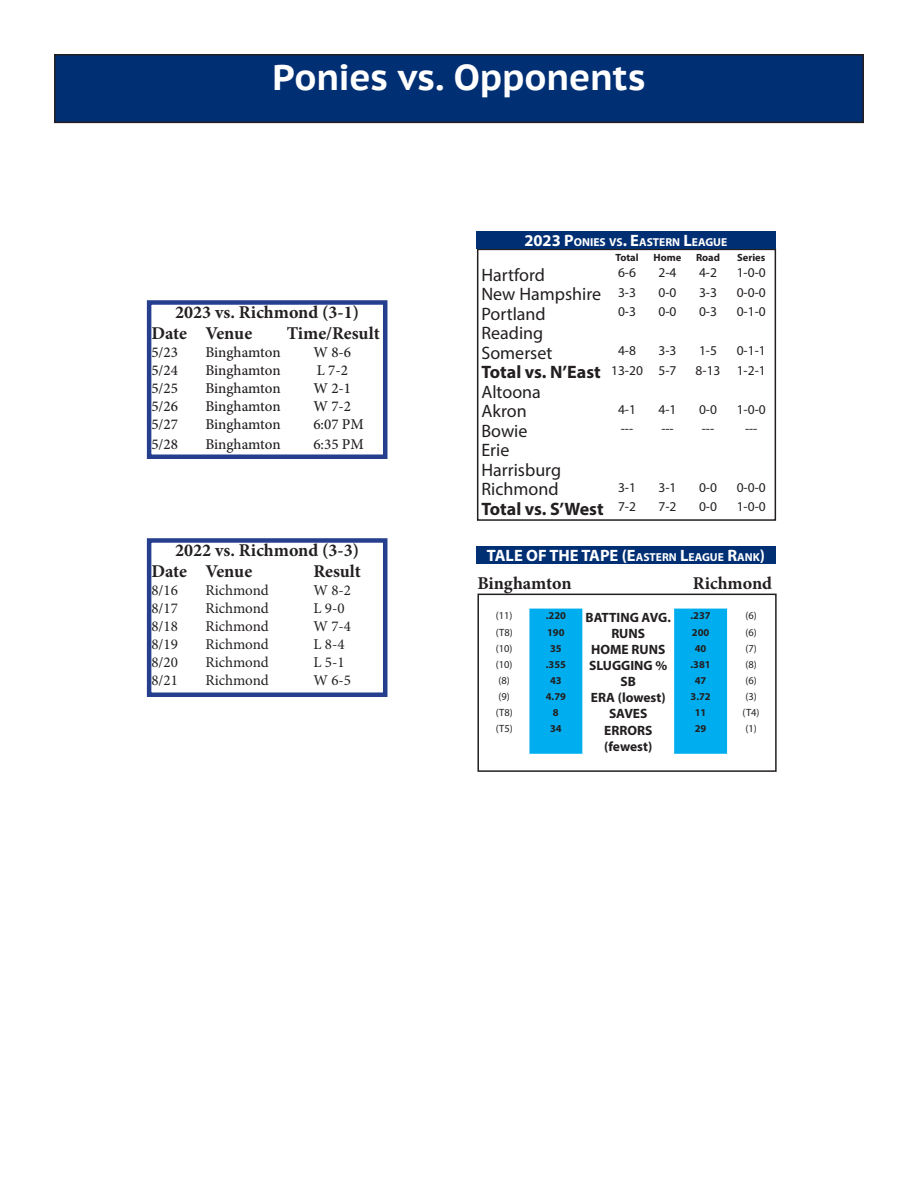
<style>
.page{position:relative;width:918px;height:1188px;background:#fff}
.page>*{position:absolute;margin:0;border:0;box-sizing:border-box;transform-origin:0 0}
.t1{font:700 36px "PT Sans Caption";letter-spacing:-.005em;color:#fff}
.t2{font:700 18px "Minion Pro";color:#231f20}
.t3{font:18px "Myriad Pro";color:#231f20}
.t4{font:700 18px "Myriad Pro";color:#231f20}
.t5{font:700 16.5px "Myriad Pro";color:#fff}
.t6{font:500 15px "Minion Pro";letter-spacing:-.005em;color:#231f20}
.t7{font:15px "Minion Pro";color:#231f20}
.t8{font:13.5px "Myriad Pro";color:#231f20}
.t9{font:700 13.5px "Myriad Pro";color:#231f20}
.t10{font:700 11.55px "Myriad Pro";color:#fff}
.t11{font:700 10.5px "Myriad Pro";color:#231f20}
.t12{font:10.5px "Myriad Pro";color:#231f20}
.s1{font-size:16.5px}
.s2{font-size:11.55px}
</style>
<div class="page">
<div style="left:55px;top:55px;width:808px;height:67px;background:#002f73"></div>
<div style="left:54px;top:54px;width:810px;height:69px;border:2px solid #231f20"></div>
<div style="left:477px;top:249px;width:299px;height:272px;border:2px solid #231f20"></div>
<div style="left:476px;top:231px;width:299px;height:18px;background:#002f73"></div>
<div style="left:529px;top:609px;width:53px;height:145px;background:#00aeef"></div>
<div style="left:674px;top:609px;width:53px;height:145px;background:#00aeef"></div>
<div style="left:477px;top:594px;width:300px;height:178px;border:2px solid #231f20"></div>
<div style="left:476px;top:546px;width:300px;height:18px;background:#002f73"></div>
<div style="left:147px;top:538px;width:240px;height:159px;border:4px solid #253f8e"></div>
<div style="left:147px;top:300px;width:240px;height:159px;border:4px solid #253f8e"></div>
<p class="t1" style="left:273px;top:53px;width:374px">Ponies vs. Opponents</p>
<p class="t10" style="left:524px;top:235px;width:203px"><span class="s1">2023 P</span>ONIES VS<span class="s1">. E</span>ASTERN <span class="s1">L</span>EAGUE</p>
<p class="t2" style="left:175px;top:299px;width:185px">2023 vs. Richmond (3-1)</p>
<p class="t2" style="left:151px;top:321px;width:102px">Date Venue</p>
<p class="t2" style="left:287px;top:321px;width:95px">Time/Result</p>
<p class="t6" style="left:151px;top:343px;width:28px">5/23</p>
<p class="t6" style="left:205px;top:343px;width:77px">Binghamton</p>
<p class="t6" style="left:313px;top:343px;width:39px">W 8-6</p>
<p class="t6" style="left:151px;top:361px;width:28px">5/24</p>
<p class="t6" style="left:205px;top:361px;width:77px">Binghamton</p>
<p class="t6" style="left:317px;top:361px;width:33px">L 7-2</p>
<p class="t6" style="left:151px;top:379px;width:28px">5/25</p>
<p class="t6" style="left:205px;top:379px;width:77px">Binghamton</p>
<p class="t6" style="left:313px;top:379px;width:39px">W 2-1</p>
<p class="t6" style="left:151px;top:397px;width:28px">5/26</p>
<p class="t6" style="left:205px;top:397px;width:77px">Binghamton</p>
<p class="t6" style="left:313px;top:397px;width:39px">W 7-2</p>
<p class="t6" style="left:151px;top:415px;width:28px">5/27</p>
<p class="t6" style="left:205px;top:415px;width:77px">Binghamton</p>
<p class="t6" style="left:313px;top:415px;width:52px">6:07 PM</p>
<p class="t6" style="left:151px;top:434px;width:28px">5/28</p>
<p class="t6" style="left:205px;top:434px;width:77px">Binghamton</p>
<p class="t6" style="left:313px;top:434px;width:52px">6:35 PM</p>
<p class="t2" style="left:175px;top:537px;width:185px">2022 vs. Richmond (3-3)</p>
<p class="t2" style="left:151px;top:559px;width:102px">Date Venue</p>
<p class="t2" style="left:313px;top:559px;width:49px">Result</p>
<p class="t7" style="left:151px;top:581px;width:28px">8/16</p>
<p class="t7" style="left:205px;top:581px;width:65px">Richmond</p>
<p class="t7" style="left:313px;top:581px;width:39px">W 8-2</p>
<p class="t7" style="left:151px;top:599px;width:28px">8/17</p>
<p class="t7" style="left:205px;top:599px;width:65px">Richmond</p>
<p class="t7" style="left:313px;top:599px;width:33px">L 9-0</p>
<p class="t7" style="left:151px;top:617px;width:28px">8/18</p>
<p class="t7" style="left:205px;top:617px;width:65px">Richmond</p>
<p class="t7" style="left:313px;top:617px;width:39px">W 7-4</p>
<p class="t7" style="left:151px;top:635px;width:28px">8/19</p>
<p class="t7" style="left:205px;top:635px;width:65px">Richmond</p>
<p class="t7" style="left:313px;top:635px;width:33px">L 8-4</p>
<p class="t7" style="left:151px;top:653px;width:28px">8/20</p>
<p class="t7" style="left:205px;top:653px;width:65px">Richmond</p>
<p class="t7" style="left:313px;top:653px;width:33px">L 5-1</p>
<p class="t7" style="left:151px;top:671px;width:28px">8/21</p>
<p class="t7" style="left:205px;top:671px;width:65px">Richmond</p>
<p class="t7" style="left:313px;top:671px;width:39px">W 6-5</p>
<p class="t11" style="left:615px;top:251px;width:25px">Total</p>
<p class="t11" style="left:654px;top:251px;width:29px">Home</p>
<p class="t11" style="left:696px;top:251px;width:26px">Road</p>
<p class="t11" style="left:737px;top:251px;width:30px">Series</p>
<p class="t3" style="left:481px;top:264px;width:65px">Hartford</p>
<p class="t8" style="left:618px;top:265px;width:19px">6-6</p>
<p class="t8" style="left:659px;top:265px;width:19px">2-4</p>
<p class="t8" style="left:699px;top:265px;width:19px">4-2</p>
<p class="t8" style="left:737px;top:265px;width:31px">1-0-0</p>
<p class="t3" style="left:481px;top:283px;width:121px">New Hampshire</p>
<p class="t8" style="left:618px;top:284px;width:19px">3-3</p>
<p class="t8" style="left:659px;top:284px;width:19px">0-0</p>
<p class="t8" style="left:699px;top:284px;width:19px">3-3</p>
<p class="t8" style="left:737px;top:284px;width:31px">0-0-0</p>
<p class="t3" style="left:481px;top:303px;width:66px">Portland</p>
<p class="t8" style="left:618px;top:304px;width:19px">0-3</p>
<p class="t8" style="left:659px;top:304px;width:19px">0-0</p>
<p class="t8" style="left:699px;top:304px;width:19px">0-3</p>
<p class="t8" style="left:737px;top:304px;width:31px">0-1-0</p>
<p class="t3" style="left:481px;top:322px;width:63px">Reading</p>
<p class="t3" style="left:481px;top:342px;width:72px">Somerset</p>
<p class="t8" style="left:618px;top:343px;width:19px">4-8</p>
<p class="t8" style="left:659px;top:343px;width:19px">3-3</p>
<p class="t8" style="left:699px;top:343px;width:19px">1-5</p>
<p class="t8" style="left:737px;top:343px;width:31px">0-1-1</p>
<p class="t4" style="left:481px;top:360px;width:121px">Total vs. N’East</p>
<p class="t8" style="left:611px;top:362px;width:33px">13-20</p>
<p class="t8" style="left:659px;top:362px;width:19px">5-7</p>
<p class="t8" style="left:696px;top:362px;width:26px">8-13</p>
<p class="t8" style="left:737px;top:362px;width:31px">1-2-1</p>
<p class="t3" style="left:481px;top:381px;width:61px">Altoona</p>
<p class="t3" style="left:481px;top:400px;width:47px">Akron</p>
<p class="t8" style="left:618px;top:401px;width:19px">4-1</p>
<p class="t8" style="left:659px;top:401px;width:19px">4-1</p>
<p class="t8" style="left:699px;top:401px;width:19px">0-0</p>
<p class="t8" style="left:737px;top:401px;width:31px">1-0-0</p>
<p class="t3" style="left:481px;top:420px;width:48px">Bowie</p>
<p class="t8" style="left:621px;top:421px;width:14px">---</p>
<p class="t8" style="left:661px;top:421px;width:14px">---</p>
<p class="t8" style="left:702px;top:421px;width:14px">---</p>
<p class="t8" style="left:745px;top:421px;width:14px">---</p>
<p class="t3" style="left:481px;top:439px;width:30px">Erie</p>
<p class="t3" style="left:481px;top:459px;width:81px">Harrisburg</p>
<p class="t3" style="left:481px;top:478px;width:79px">Richmond</p>
<p class="t8" style="left:618px;top:479px;width:19px">3-1</p>
<p class="t8" style="left:659px;top:479px;width:19px">3-1</p>
<p class="t8" style="left:699px;top:479px;width:19px">0-0</p>
<p class="t8" style="left:737px;top:479px;width:31px">0-0-0</p>
<p class="t4" style="left:481px;top:497px;width:124px">Total vs. S’West</p>
<p class="t8" style="left:618px;top:499px;width:19px">7-2</p>
<p class="t8" style="left:659px;top:499px;width:19px">7-2</p>
<p class="t8" style="left:699px;top:499px;width:19px">0-0</p>
<p class="t8" style="left:737px;top:499px;width:31px">1-0-0</p>
<p class="t5" style="left:487px;top:544px;width:279px">TALE OF THE TAPE (E<span class="s2">ASTERN</span> L<span class="s2">EAGUE</span> R<span class="s2">ANK</span>)</p>
<p class="t2" style="left:477px;top:570px;width:96px">Binghamton</p>
<p class="t2" style="left:693px;top:570px;width:81px">Richmond</p>
<p class="t12" style="left:496px;top:609px;width:18px">(11)</p>
<p class="t11" style="left:546px;top:609px;width:22px">.220</p>
<p class="t9" style="left:586px;top:608px;width:87px">BATTING AVG.</p>
<p class="t11" style="left:691px;top:609px;width:22px">.237</p>
<p class="t12" style="left:745px;top:609px;width:13px">(6)</p>
<p class="t12" style="left:496px;top:626px;width:19px">(T8)</p>
<p class="t11" style="left:547px;top:625px;width:19px">190</p>
<p class="t9" style="left:611px;top:624px;width:35px">RUNS</p>
<p class="t11" style="left:692px;top:625px;width:19px">200</p>
<p class="t12" style="left:745px;top:626px;width:13px">(6)</p>
<p class="t12" style="left:496px;top:642px;width:18px">(10)</p>
<p class="t11" style="left:550px;top:641px;width:13px">35</p>
<p class="t9" style="left:591px;top:641px;width:76px">HOME RUNS</p>
<p class="t11" style="left:695px;top:641px;width:13px">40</p>
<p class="t12" style="left:745px;top:642px;width:13px">(7)</p>
<p class="t12" style="left:496px;top:658px;width:18px">(10)</p>
<p class="t11" style="left:546px;top:657px;width:22px">.355</p>
<p class="t9" style="left:589px;top:657px;width:80px">SLUGGING %</p>
<p class="t11" style="left:691px;top:657px;width:22px">.381</p>
<p class="t12" style="left:745px;top:658px;width:13px">(8)</p>
<p class="t12" style="left:499px;top:674px;width:13px">(8)</p>
<p class="t11" style="left:550px;top:674px;width:13px">43</p>
<p class="t9" style="left:621px;top:673px;width:17px">SB</p>
<p class="t11" style="left:695px;top:674px;width:13px">47</p>
<p class="t12" style="left:745px;top:674px;width:13px">(6)</p>
<p class="t12" style="left:499px;top:690px;width:13px">(9)</p>
<p class="t11" style="left:546px;top:690px;width:22px">4.79</p>
<p class="t9" style="left:591px;top:689px;width:76px">ERA (lowest)</p>
<p class="t11" style="left:691px;top:690px;width:22px">3.72</p>
<p class="t12" style="left:745px;top:690px;width:13px">(3)</p>
<p class="t12" style="left:496px;top:706px;width:19px">(T8)</p>
<p class="t11" style="left:553px;top:706px;width:7px">8</p>
<p class="t9" style="left:609px;top:705px;width:40px">SAVES</p>
<p class="t11" style="left:695px;top:706px;width:13px">11</p>
<p class="t12" style="left:743px;top:706px;width:19px">(T4)</p>
<p class="t12" style="left:496px;top:722px;width:19px">(T5)</p>
<p class="t11" style="left:550px;top:722px;width:13px">34</p>
<p class="t9" style="left:604px;top:721px;width:50px">ERRORS</p>
<p class="t9" style="left:604px;top:737px;width:49px">(fewest)</p>
<p class="t11" style="left:695px;top:722px;width:13px">29</p>
<p class="t12" style="left:745px;top:722px;width:13px">(1)</p>
</div>
